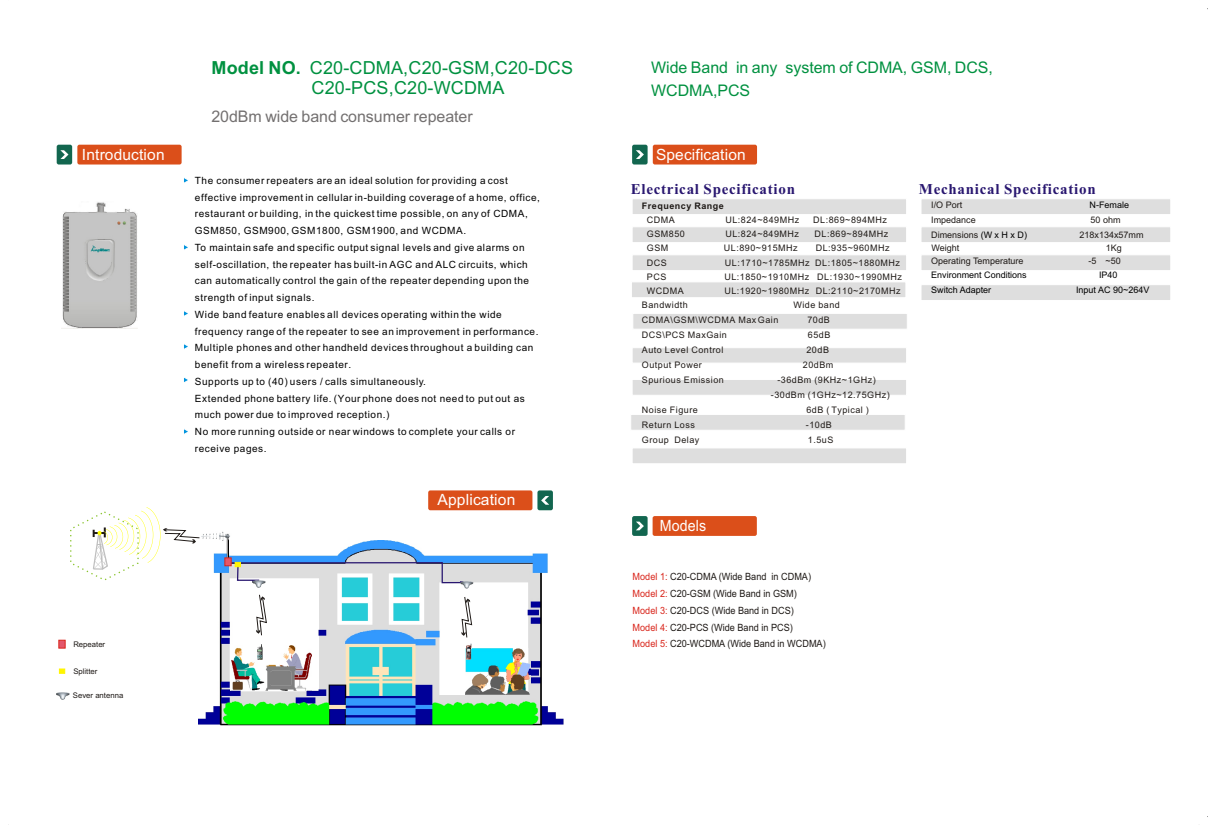
<style>
.page{position:relative;width:1208px;height:825px;background:#fff}
.page>*{position:absolute;margin:0;border:0;box-sizing:border-box;transform-origin:0 0}
.t1{font:18px/20.1px "Arial";letter-spacing:.01em;color:#009140}
.t2{font:16px/23.2px "Arial";letter-spacing:-.005em;color:#009140}
.t3{font:16px "Arial";letter-spacing:-.005em;color:#737070}
.t4{font:15.5px "Arial";letter-spacing:.01em;color:#fff}
.t5{font:15.5px "Arial";letter-spacing:.01em;color:#fff;scale:.92 1}
.t6{font:700 15px "Times New Roman";letter-spacing:.05em;color:#291770}
.t7{font:10px/16.8px "Arial";letter-spacing:.055em;color:#000}
.t8{font:10px/16.8px "Arial";color:#1f1a17;scale:.91 1}
.t9{font:9px/15.1px "Arial";letter-spacing:.055em;color:#1f1a17}
.t10{font:9px/15.1px "Arial";color:#1f1a17}
.t11{font:9px "Arial";color:#000}
.t12{font:700 9px "Arial";letter-spacing:.055em;color:#1f1a17}
.t13{font:9px "Avant Garde Bk BT";color:#000}
.t14{font:7.7px "Arial";color:#1f1a17}
.s1{font-weight:700}
.s2{font-family:"Avant Garde Bk BT";color:#000}
.s3{color:#000}
.s4{color:#d9261c}
</style>
<div class="page">
<div style="left:631px;top:414px;width:274px;height:16px;background:#dedede;border:1px solid #fff"></div>
<div style="left:632px;top:448px;width:275px;height:16px;background:#dedede;border:1px solid #fff"></div>
<div style="left:57px;top:145px;width:15px;height:20px;background:#12664f;border-radius:2px"></div>
<div style="left:77px;top:145px;width:105px;height:20px;background:#db4f1a;border-radius:2px"></div>
<svg style="left:60px;top:150px;width:8px;height:9px"></svg>
<div style="left:632px;top:145px;width:16px;height:20px;background:#12664f;border-radius:2px"></div>
<div style="left:653px;top:145px;width:104px;height:20px;background:#db4f1a;border-radius:2px"></div>
<svg style="left:636px;top:150px;width:8px;height:9px"></svg>
<svg style="left:184px;top:177px;width:4px;height:6px"></svg>
<svg style="left:184px;top:244px;width:4px;height:6px"></svg>
<svg style="left:184px;top:311px;width:4px;height:5px"></svg>
<svg style="left:184px;top:344px;width:4px;height:5px"></svg>
<svg style="left:184px;top:377px;width:4px;height:5px"></svg>
<svg style="left:184px;top:429px;width:4px;height:5px"></svg>
<img style="left:62px;top:202px;width:75px;height:126px">
<div style="left:921px;top:285px;width:250px;height:16px;background:#dedede;border:1px solid #fff"></div>
<div style="left:921px;top:255px;width:250px;height:16px;background:#dedede;border:1px solid #fff"></div>
<div style="left:921px;top:227px;width:250px;height:16px;background:#dedede;border:1px solid #fff"></div>
<div style="left:921px;top:199px;width:250px;height:16px;background:#dedede;border:1px solid #fff"></div>
<img style="left:198px;top:545px;width:365px;height:180px">
<img style="left:466px;top:649px;width:64px;height:46px">
<img style="left:231px;top:646px;width:81px;height:45px">
<div style="left:428px;top:490px;width:104px;height:20px;background:#db4f1a;border-radius:2px"></div>
<div style="left:537px;top:490px;width:16px;height:20px;background:#12664f;border-radius:2px"></div>
<svg style="left:541px;top:496px;width:8px;height:9px"></svg>
<img style="left:201px;top:531px;width:27px;height:14px">
<img style="left:466px;top:644px;width:6px;height:16px">
<img style="left:258px;top:645px;width:4px;height:15px">
<svg style="left:225px;top:558px;width:2px;height:8px"></svg>
<svg style="left:256px;top:595px;width:11px;height:41px"></svg>
<svg style="left:461px;top:597px;width:11px;height:41px"></svg>
<svg style="left:59px;top:640px;width:6px;height:8px"></svg>
<svg style="left:59px;top:669px;width:6px;height:4px"></svg>
<svg style="left:57px;top:692px;width:12px;height:8px"></svg>
<svg style="left:227px;top:534px;width:247px;height:55px"></svg>
<svg style="left:70px;top:507px;width:130px;height:75px"></svg>
<div style="left:632px;top:379px;width:275px;height:16px;background:#dedede;border:1px solid #fff"></div>
<div style="left:632px;top:348px;width:275px;height:15px;background:#dedede;border:1px solid #fff"></div>
<div style="left:633px;top:313px;width:274px;height:16px;background:#dedede;border:1px solid #fff"></div>
<div style="left:631px;top:282px;width:275px;height:16px;background:#dedede;border:1px solid #fff"></div>
<div style="left:632px;top:255px;width:275px;height:16px;background:#dedede;border:1px solid #fff"></div>
<div style="left:632px;top:227px;width:275px;height:16px;background:#dedede;border:1px solid #fff"></div>
<div style="left:632px;top:199px;width:275px;height:16px;background:#dedede;border:1px solid #fff"></div>
<div style="left:653px;top:516px;width:104px;height:20px;background:#db4f1a;border-radius:2px"></div>
<div style="left:632px;top:516px;width:16px;height:20px;background:#12664f;border-radius:2px"></div>
<svg style="left:636px;top:522px;width:8px;height:8px"></svg>
<h1 class="t1" style="left:312px;top:60px;width:263px;text-indent:-100px"><span class="s1">Model NO.</span> C20-CDMA,C20-GSM,C20-DCS<br>C20-PCS,C20-WCDMA</h1>
<h2 class="t3" style="left:211px;top:110px;width:263px">20dBm wide band consumer repeater</h2>
<h2 class="t2" style="left:651px;top:57px;width:343px">Wide Band in any system of CDMA, GSM, DCS,<br>WCDMA,PCS</h2>
<h3 class="t4" style="left:82px;top:149px;width:84px">Introduction</h3>
<h3 class="t4" style="left:656px;top:149px;width:91px">Specification</h3>
<p class="t7" style="left:195px;top:173px;width:346px">The consumer repeaters are an ideal solution for providing a cost effective improvement in cellular in-building coverage of a home, office, restaurant or building, in the quickest time possible, on any of CDMA, GSM850, GSM900, GSM1800, GSM1900, and WCDMA.<br>To maintain safe and specific output signal levels and give alarms on self-oscillation, the repeater has built-in AGC and ALC circuits, which can automatically control the gain of the repeater depending upon the strength of input signals.<br>Wide band feature enables all devices operating within the wide frequency range of the repeater to see an improvement in performance.<br>Multiple phones and other handheld devices throughout a building can benefit from a wireless repeater.<br>Supports up to (40) users / calls simultaneously.<br>Extended phone battery life. (Your phone does not need to put out as much power due to improved reception.)<br>No more running outside or near windows to complete your calls or receive pages.</p>
<h3 class="t6" style="left:919px;top:184px;width:178px">Mechanical Specification</h3>
<h3 class="t6" style="left:631px;top:184px;width:166px">Electrical Specification</h3>
<p class="t12" style="left:642px;top:203px;width:84px">Frequency Range</p>
<p class="t9" style="left:647px;top:213px;width:30px">CDMA</p>
<p class="t9" style="left:725px;top:213px;width:75px">UL:824~849MHz</p>
<p class="t9" style="left:813px;top:213px;width:75px">DL:869~894MHz</p>
<p class="t9" style="left:647px;top:227px;width:40px">GSM850</p>
<p class="t9" style="left:725px;top:227px;width:75px">UL:824~849MHz</p>
<p class="t9" style="left:815px;top:227px;width:75px">DL:869~894MHz</p>
<p class="t9" style="left:647px;top:242px;width:23px">GSM</p>
<p class="t9" style="left:724px;top:242px;width:75px">UL:890~915MHz</p>
<p class="t9" style="left:816px;top:242px;width:75px">DL:935~960MHz</p>
<p class="t9" style="left:647px;top:256px;width:22px">DCS</p>
<p class="t9" style="left:725px;top:256px;width:177px">UL:1710~1785MHz DL:1805~1880MHz</p>
<p class="t9" style="left:647px;top:270px;width:21px">PCS</p>
<p class="t9" style="left:724px;top:270px;width:179px">UL:1850~1910MHz DL:1930~1990MHz</p>
<p class="t9" style="left:647px;top:284px;width:39px">WCDMA</p>
<p class="t9" style="left:724px;top:284px;width:178px">UL:1920~1980MHz DL:2110~2170MHz</p>
<p class="t9" style="left:642px;top:298px;width:48px">Bandwidth</p>
<p class="t9" style="left:793px;top:298px;width:48px">Wide band</p>
<p class="t9" style="left:642px;top:313px;width:138px">CDMA\GSM\WCDMA Max Gain</p>
<p class="t9" style="left:796px;top:313px;width:36px"><span class="s2">¨R</span>70dB</p>
<p class="t9" style="left:642px;top:328px;width:87px">DCS\PCS MaxGain</p>
<p class="t9" style="left:795px;top:328px;width:37px"><span class="s2">¨R</span>65dB <span class="s2">¨R</span>20dB</p>
<p class="t9" style="left:642px;top:358px;width:62px">Output Power</p>
<p class="t9" style="left:803px;top:358px;width:32px">20dBm</p>
<p class="t9" style="left:642px;top:373px;width:84px">Spurious Emission</p>
<p class="t9" style="left:771px;top:373px;width:120px;text-indent:7px">-36dBm (9KHz~1GHz) -30dBm (1GHz~12.75GHz)</p>
<p class="t9" style="left:642px;top:403px;width:58px">Noise Figure</p>
<p class="t9" style="left:806px;top:403px;width:64px">6dB ( Typical )</p>
<p class="t9" style="left:642px;top:418px;width:55px">Return Loss</p>
<p class="t9" style="left:806px;top:418px;width:28px">-10dB</p>
<p class="t10" style="left:931px;top:198px;width:46px">I/O Port<br>Impedance</p>
<p class="t11" style="left:1090px;top:201px;width:41px">N-Female</p>
<p class="t9" style="left:1091px;top:213px;width:31px">50 ohm</p>
<p class="t9" style="left:1094px;top:241px;width:29px"><span class="s2">¨Q</span>1Kg</p>
<p class="t10" style="left:931px;top:228px;width:97px">Dimensions <span class="s3">(W x H x D)</span></p>
<p class="t10" style="left:1080px;top:228px;width:65px">218x134x57mm</p>
<p class="t10" style="left:931px;top:242px;width:94px;line-height:12.6px">Weight<br>Operating Temperature</p>
<p class="t9" style="left:1088px;top:254px;width:39px">-5 ~50<span class="s2">æ</span></p>
<p class="t11" style="left:931px;top:272px;width:97px">Environment Conditions</p>
<p class="t11" style="left:1099px;top:272px;width:20px">IP40</p>
<p class="t11" style="left:931px;top:287px;width:61px">Switch Adapter</p>
<p class="t11" style="left:1076px;top:287px;width:75px">Input AC 90~264V</p>
<p class="t9" style="left:642px;top:343px;width:83px">Auto Level Control</p>
<p class="t13" style="left:794px;top:361px;width:12px">¨R</p>
<p class="t9" style="left:642px;top:434px;width:59px">Group Delay</p>
<p class="t9" style="left:808px;top:434px;width:27px">1.5uS</p>
<p class="t14" style="left:73px;top:641px;width:33px">Repeater</p>
<p class="t14" style="left:73px;top:668px;width:26px">Splitter</p>
<p class="t14" style="left:73px;top:693px;width:52px">Sever antenna</p>
<h3 class="t4" style="left:438px;top:494px;width:79px">Application</h3>
<h3 class="t5" style="left:660px;top:520px;width:52px">Models</h3>
<p class="t8" style="left:633px;top:569px;width:214px"><span class="s4">Model 1:</span> C20-CDMA (Wide Band in CDMA)<br><span class="s4">Model 2:</span> C20-GSM (Wide Band in GSM)<br><span class="s4">Model 3:</span> C20-DCS (Wide Band in DCS)<br><span class="s4">Model 4:</span> C20-PCS (Wide Band in PCS)<br><span class="s4">Model 5:</span> C20-WCDMA (Wide Band in WCDMA)</p>
</div>
